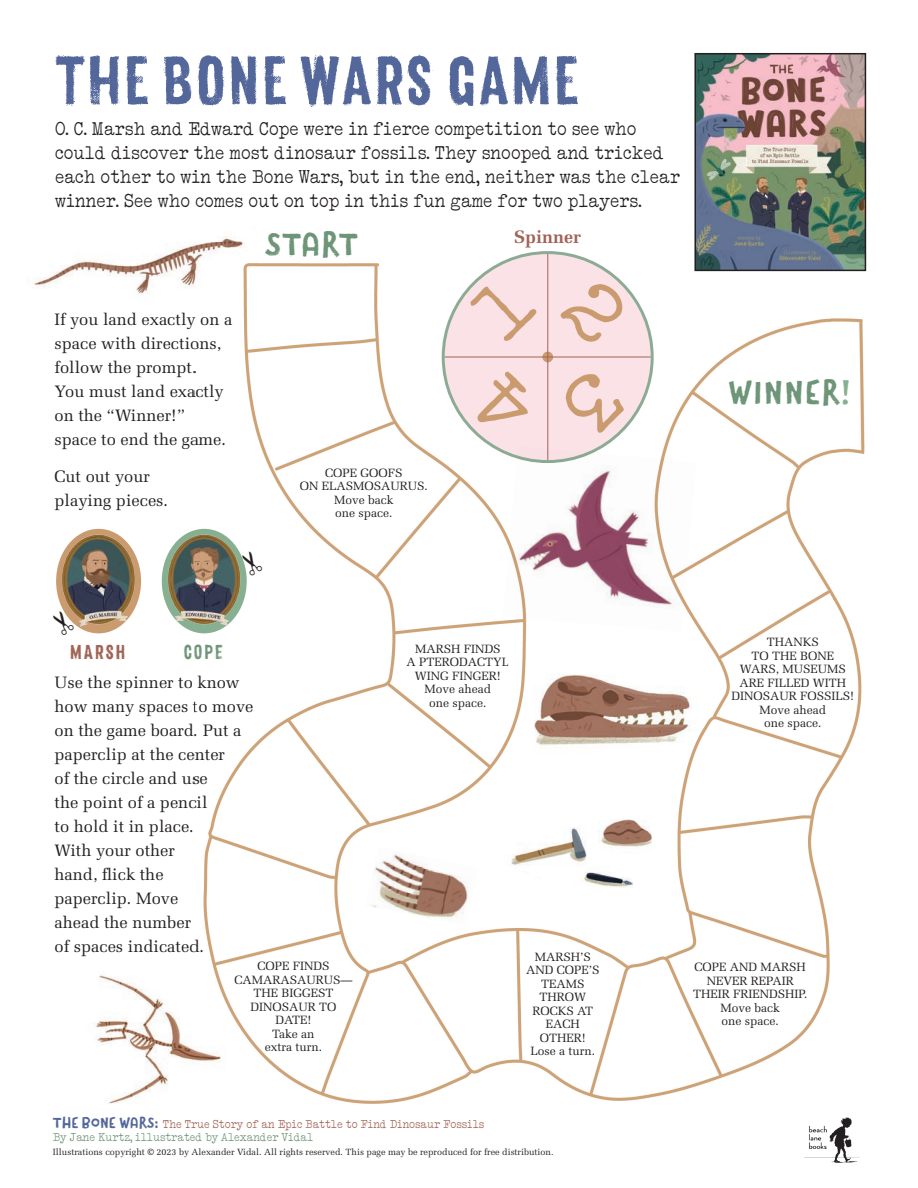
<style>
.page{position:relative;width:918px;height:1188px;background:#fff}
.page>*{position:absolute;margin:0;border:0;box-sizing:border-box;transform-origin:0 0}
.t1{font:66px "Canvas 3 D Sans";letter-spacing:-.05em;color:#54679b}
.t2{font:33px "Canvas Text Sans";letter-spacing:.03em;color:#6e9578}
.t3{font:19.5px "Bulletin Typewriter MN";color:#231f20}
.t4{font:19.5px "Canvas 3 D Sans";color:#a06557}
.t5{font:19.5px "Canvas 3 D Sans";color:#6e9578}
.t6{font:700 18px "Melior LT Std";color:#a06557}
.t7{font:16.5px/24px "Melior LT Std";color:#231f20}
.t8{font:15px "Canvas Text Sans";color:#54679b}
.t9{font:12px/13.5px "Melior LT Std";color:#231f20;text-align:center}
.t10{font:12px "Bulletin Typewriter MN";color:#a06557}
.t11{font:12px "Bulletin Typewriter MN";color:#6e9578}
.t12{font:9px "Melior LT Std";color:#231f20}
.s1{color:#87af91}
.s2{font-family:"Canvas 3 D Sans"}
</style>
<div class="page">
<img style="left:697px;top:56px;width:166px;height:198px">
<div style="left:694px;top:53px;width:172px;height:218px;border:2px solid #231f20"></div>
<img style="left:804px;top:1117px;width:55px;height:46px">
<img style="left:203px;top:254px;width:664px;height:850px">
<svg style="left:443px;top:253px;width:209px;height:209px;background:#f4dde0"></svg>
<div style="left:544px;top:353px;width:8px;height:8px;background:#b17b60;border-radius:50%"></div>
<div style="left:542px;top:352px;width:11px;height:10px;border:3px solid #ca9b6e;border-radius:50%"></div>
<hr style="left:445px;top:357px;width:206px;height:1px;background:#a06557">
<hr style="left:547px;top:254px;width:1px;height:206px;background:#a06557">
<img style="left:56px;top:528px;width:85px;height:106px">
<img style="left:503px;top:447px;width:193px;height:185px">
<img style="left:34px;top:236px;width:222px;height:110px">
<img style="left:510px;top:664px;width:196px;height:98px">
<img style="left:503px;top:810px;width:151px;height:79px">
<img style="left:366px;top:847px;width:113px;height:80px">
<img style="left:94px;top:965px;width:135px;height:139px">
<img style="left:161px;top:527px;width:91px;height:107px">
<div style="left:468px;top:273px;width:70px;height:70px;background:#fbe2e6"></div>
<div style="left:559px;top:275px;width:72px;height:72px;background:#fbe2e6"></div>
<div style="left:558px;top:367px;width:70px;height:70px;background:#fbe2e6"></div>
<div style="left:466px;top:369px;width:73px;height:73px;background:#fbe2e6"></div>
<svg style="left:240px;top:550px;width:23px;height:26px"></svg>
<svg style="left:56px;top:610px;width:19px;height:24px"></svg>
<h1 class="t1" style="left:55px;top:40px;width:532px">THE BONE WARS GAME</h1>
<h3 class="t3" style="left:358px;top:118px;width:12px">■</h3>
<h3 class="t3" style="left:444px;top:118px;width:139px">□ ▼▼□■ ▼□ ▲</h3>
<h3 class="t3" style="left:64px;top:142px;width:33px">□◆●</h3>
<h3 class="t3" style="left:131px;top:142px;width:40px">▲ □❖</h3>
<h3 class="t3" style="left:194px;top:142px;width:77px">▼ □▲▼</h3>
<h3 class="t3" style="left:294px;top:142px;width:53px">■□▲ ◆</h3>
<h3 class="t3" style="left:371px;top:142px;width:57px">□▲▲ ●▲</h3>
<h3 class="t3" style="left:482px;top:142px;width:41px">▲■□□</h3>
<h3 class="t3" style="left:331px;top:166px;width:90px">▲ ◆▼ ■ ▼</h3>
<h3 class="t3" style="left:454px;top:166px;width:71px">■ ■ ▼</h3>
<h3 class="t3" style="left:640px;top:166px;width:12px">●</h3>
<h3 class="t3" style="left:181px;top:190px;width:150px">□ □ ▲ □◆▼ □■ ▼□</h3>
<h3 class="t3" style="left:354px;top:190px;width:93px">■ ▼ ▲ ◆■</h3>
<h3 class="t3" style="left:508px;top:190px;width:82px">□ ▼ □ ●</h3>
<h3 class="t7" style="left:55px;top:307px;width:179px">If you land exactly on a space with directions, follow the prompt.<br>You must land exactly on the “Winner!”<br>space to end the game.</h3>
<h3 class="t7" style="left:55px;top:465px;width:115px">Cut out your playing pieces.</h3>
<h2 class="t2" style="left:265px;top:225px;width:95px">START</h2>
<p class="t9" style="left:300px;top:466px;width:130px">COPE GOOFS<br>ON ELASMOSAURUS.<br>Move back<br>one space.</p>
<h3 class="t6" style="left:514px;top:226px;width:68px">Spinner</h3>
<h2 class="t2" style="left:728px;top:373px;width:124px">WINNER<span class="s1">!</span></h2>
<p class="t9" style="left:731px;top:635px;width:124px">THANKS<br>TO THE BONE<br>WARS, MUSEUMS<br>ARE FILLED WITH<br>DINOSAUR FOSSILS!<br>Move ahead<br>one space.</p>
<h3 class="t4" style="left:70px;top:640px;width:58px">MARSH</h3>
<h3 class="t5" style="left:184px;top:640px;width:42px">COPE</h3>
<p class="t9" style="left:407px;top:642px;width:104px">MARSH FINDS<br>A PTERODACTYL<br>WING FINGER!<br>Move ahead<br>one space.</p>
<h3 class="t7" style="left:55px;top:670px;width:200px">Use the spinner to know how many spaces to move on the game board. Put a paperclip at the center<br>of the circle and use<br>the point of a pencil<br>to hold it in place.<br>With your other<br>hand, flick the<br>paperclip. Move<br>ahead the number<br>of spaces indicated.</h3>
<p class="t9" style="left:234px;top:959px;width:120px">COPE FINDS<br>CAMARASAURUS—<br>THE BIGGEST<br>DINOSAUR TO<br>DATE!<br>Take an<br>extra turn.</p>
<p class="t9" style="left:526px;top:950px;width:75px">MARSH’S<br>AND COPE’S<br>TEAMS<br>THROW<br>ROCKS AT<br>EACH<br>OTHER!<br>Lose a turn.</p>
<p class="t9" style="left:693px;top:961px;width:116px">COPE AND MARSH<br>NEVER REPAIR<br>THEIR FRIENDSHIP.<br>Move back<br>one space.</p>
<p class="t8" style="left:53px;top:1114px;width:108px">THE BONE WARS<span class="s2">:</span></p>
<p class="t10" style="left:197px;top:1117px;width:35px">◆ ▼□</p>
<p class="t10" style="left:319px;top:1117px;width:40px">▼▼● ▼□</p>
<p class="t10" style="left:373px;top:1117px;width:62px">■ ■□▲ ◆</p>
<p class="t10" style="left:450px;top:1117px;width:35px">□▲▲ ●▲</p>
<p class="t11" style="left:83px;top:1131px;width:43px">■ ◆ ▼</p>
<p class="t11" style="left:141px;top:1131px;width:51px">●●◆▲▼ ▼</p>
<p class="t11" style="left:307px;top:1131px;width:8px">●</p>
<p class="t12" style="left:53px;top:1146px;width:502px">Illustrations copyright © 2023 by Alexander Vidal. All rights reserved. This page may be reproduced for free distribution.</p>
</div>
